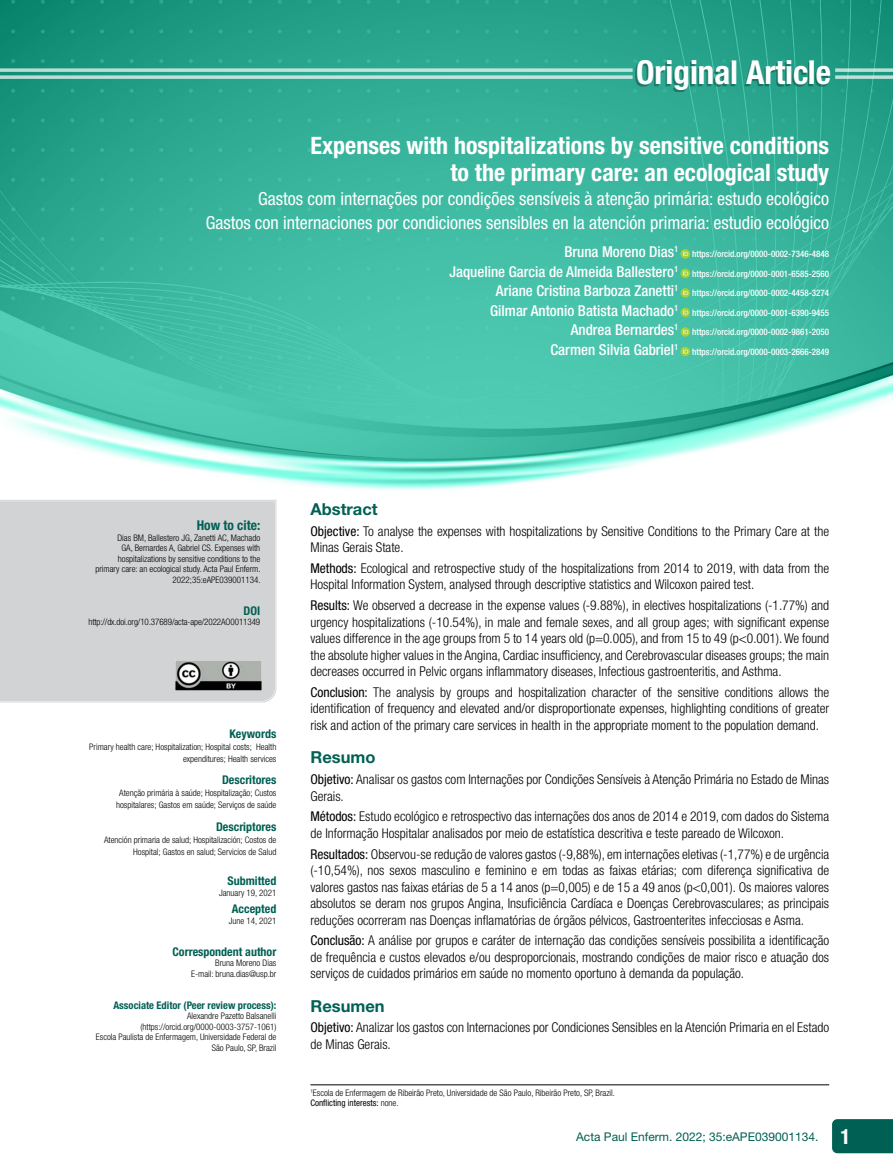
<style>
.page{position:relative;width:893px;height:1170px;background:#fff}
.page>*{position:absolute;margin:0;border:0;box-sizing:border-box;transform-origin:0 0}
.t1{font:700 condensed 33px "Helvetica Neue LT Std";color:#fff}
.t2{font:700 condensed 24px/27px "Helvetica Neue LT Std";color:#fff;text-align:right}
.t3{font:condensed 18px/24px "Helvetica Neue LT Std";color:#fff;text-align:right}
.t4{font:700 16.5px "Helvetica Neue LT Std";color:#006053}
.t5{font:500 condensed 15px "Helvetica Neue LT Std";color:#fff}
.t6{font:300 condensed 13.5px/16.5px "Helvetica Neue LT Std";color:#000}
.t7{font:700 condensed 13.5px "Helvetica Neue LT Std";color:#006053}
.t8{font:700 condensed 12px "Helvetica Neue LT Std";color:#006053}
.t9{font:12px "Helvetica Neue LT Std";color:#006053}
.t10{font:700 condensed 10.5px "Helvetica Neue LT Std";color:#006053}
.t11{font:300 condensed 9px/10.5px "Helvetica Neue LT Std";color:#000;text-align:right}
.t12{font:500 condensed 9px "Helvetica Neue LT Std";color:#fff}
.s1{font-weight:400}
.s2{font-weight:700;font-stretch:condensed;font-size:21px;color:#fff}
</style>
<div class="page">
<div style="left:832px;top:1119px;width:61px;height:34px;background:#006053"></div>
<img style="left:0;top:0;width:893px;height:490px">
<svg style="left:835px;top:75px;width:58px;height:4px"></svg>
<svg style="left:835px;top:68px;width:58px;height:4px"></svg>
<svg style="left:0;top:500px;width:277px;height:203px;background:#e1e3e3"></svg>
<div style="left:0;top:501px;width:275px;height:199px;background:#d1d3d4"></div>
<img style="left:175px;top:660px;width:86px;height:30px">
<svg style="left:680px;top:249px;width:10px;height:10px"></svg>
<svg style="left:683px;top:251px;width:5px;height:5px"></svg>
<svg style="left:680px;top:269px;width:10px;height:9px"></svg>
<svg style="left:683px;top:270px;width:5px;height:5px"></svg>
<svg style="left:680px;top:288px;width:10px;height:10px"></svg>
<svg style="left:683px;top:290px;width:5px;height:5px"></svg>
<svg style="left:680px;top:308px;width:10px;height:9px"></svg>
<svg style="left:683px;top:309px;width:5px;height:5px"></svg>
<svg style="left:680px;top:327px;width:10px;height:10px"></svg>
<svg style="left:683px;top:329px;width:5px;height:5px"></svg>
<svg style="left:680px;top:347px;width:10px;height:9px"></svg>
<svg style="left:683px;top:348px;width:5px;height:5px"></svg>
<hr style="left:310px;top:1084px;width:519px;height:1px;background:#000">
<div style="left:635px;top:62px;width:193px;height:30px;background:#000;opacity:.3"></div>
<svg style="left:0;top:75px;width:633px;height:4px;background:#aadad1"></svg>
<svg style="left:0;top:68px;width:633px;height:4px;background:#aadad1"></svg>
<h1 class="t1" style="left:636px;top:52px;width:196px">Original Article</h1>
<h2 class="t2" style="left:311px;top:132px;width:520px">Expenses with hospitalizations by sensitive conditions to the primary care: an ecological study</h2>
<h3 class="t3" style="left:206px;top:187px;width:625px">Gastos com internações por condições sensíveis à atenção primária: estudo ecológico<br>Gastos con internaciones por condiciones sensibles en la atención primaria: estudio ecológico</h3>
<p class="t5" style="left:564px;top:243px;width:116px">Bruna Moreno Dias<sup>1</sup></p>
<p class="t12" style="left:692px;top:248px;width:138px">https://orcid.org/0000-0002-7346-4848</p>
<p class="t5" style="left:449px;top:262px;width:230px">Jaqueline Garcia de Almeida Ballestero<sup>1</sup></p>
<p class="t12" style="left:692px;top:268px;width:138px">https://orcid.org/0000-0001-6585-2560</p>
<p class="t5" style="left:496px;top:282px;width:184px">Ariane Cristina Barboza Zanetti<sup>1</sup></p>
<p class="t12" style="left:692px;top:287px;width:138px">https://orcid.org/0000-0002-4458-3274</p>
<p class="t5" style="left:490px;top:301px;width:190px">Gilmar Antonio Batista Machado<sup>1</sup></p>
<p class="t12" style="left:692px;top:307px;width:138px">https://orcid.org/0000-0001-6390-9455</p>
<p class="t5" style="left:571px;top:321px;width:109px">Andrea Bernardes<sup>1</sup></p>
<p class="t12" style="left:692px;top:326px;width:138px">https://orcid.org/0000-0002-9861-2050</p>
<p class="t5" style="left:550px;top:340px;width:129px">Carmen Silvia Gabriel<sup>1</sup></p>
<p class="t12" style="left:692px;top:346px;width:138px">https://orcid.org/0000-0003-2666-2849</p>
<p class="t7" style="left:197px;top:517px;width:65px">How to cite:</p>
<p class="t11" style="left:95px;top:532px;width:167px">Dias BM, Ballestero JG, Zanetti AC, Machado<br>GA, Bernardes A, Gabriel CS. Expenses with hospitalizations by sensitive conditions to the primary care: an ecological study. Acta Paul Enferm.<br>2022;35:eAPE039001134.</p>
<p class="t8" style="left:244px;top:603px;width:18px">DOI</p>
<p class="t11" style="left:88px;top:617px;width:173px">http://dx.doi.org/10.37689/acta-ape/2022AO0011349</p>
<p class="t8" style="left:230px;top:726px;width:48px">Keywords</p>
<p class="t11" style="left:89px;top:740px;width:189px;line-height:12px">Primary health care; Hospitalization; Hospital costs; Health expenditures; Health services</p>
<p class="t8" style="left:222px;top:772px;width:56px">Descritores</p>
<p class="t11" style="left:116px;top:787px;width:162px;line-height:12px;text-align:center">Atenção primária à saúde; Hospitalização; Custos hospitalares; Gastos em saúde; Serviços de saúde</p>
<p class="t8" style="left:216px;top:819px;width:62px">Descriptores</p>
<p class="t11" style="left:104px;top:833px;width:174px;line-height:12px">Atención primaria de salud; Hospitalización; Costos de<br>Hospital; Gastos en salud; Servicios de Salud</p>
<p class="t8" style="left:228px;top:873px;width:50px">Submitted</p>
<p class="t11" style="left:219px;top:887px;width:59px">January 19, 2021</p>
<p class="t8" style="left:232px;top:901px;width:46px">Accepted</p>
<p class="t11" style="left:229px;top:915px;width:49px">June 14, 2021</p>
<p class="t8" style="left:172px;top:944px;width:105px">Correspondent author</p>
<p class="t11" style="left:191px;top:957px;width:87px">Bruna Moreno Dias<br>E-mail: bruna.dias@usp.br</p>
<p class="t10" style="left:113px;top:998px;width:164px">Associate Editor (Peer review process):</p>
<p class="t11" style="left:96px;top:1010px;width:182px">Alexandre Pazetto Balsanelli (https://orcid.org/0000-0003-3757-1061)<br>Escola Paulista de Enfermagem, Universidade Federal de São Paulo, SP, Brazil</p>
<p class="t4" style="left:310px;top:498px;width:69px">Abstract</p>
<p class="t6" style="left:310px;top:522px;width:520px"><span class="s1">Objective:</span> To analyse the expenses with hospitalizations by Sensitive Conditions to the Primary Care at the<br>Minas Gerais State.</p>
<p class="t6" style="left:310px;top:559px;width:520px"><span class="s1">Methods:</span> Ecological and retrospective study of the hospitalizations from 2014 to 2019, with data from the<br>Hospital Information System, analysed through descriptive statistics and Wilcoxon paired test.</p>
<p class="t6" style="left:310px;top:597px;width:520px;text-align:justify"><span class="s1">Results:</span> We observed a decrease in the expense values (-9.88%), in electives hospitalizations (-1.77%) and urgency hospitalizations (-10.54%), in male and female sexes, and all group ages; with significant expense values difference in the age groups from 5 to 14 years old (p=0.005), and from 15 to 49 (p&lt;0.001). We found the absolute higher values in the Angina, Cardiac insufficiency, and Cerebrovascular diseases groups; the main decreases occurred in Pelvic organs inflammatory diseases, Infectious gastroenteritis, and Asthma.</p>
<p class="t6" style="left:310px;top:683px;width:520px;text-align:justify"><span class="s1">Conclusion:</span> The analysis by groups and hospitalization character of the sensitive conditions allows the identification of frequency and elevated and/or disproportionate expenses, highlighting conditions of greater risk and action of the primary care services in health in the appropriate moment to the population demand.</p>
<p class="t4" style="left:310px;top:747px;width:67px">Resumo</p>
<p class="t6" style="left:310px;top:770px;width:520px"><span class="s1">Objetivo:</span> Analisar os gastos com Internações por Condições Sensíveis à Atenção Primária no Estado de Minas<br>Gerais.</p>
<p class="t6" style="left:310px;top:808px;width:520px"><span class="s1">Métodos:</span> Estudo ecológico e retrospectivo das internações dos anos de 2014 e 2019, com dados do Sistema de Informação Hospitalar analisados por meio de estatística descritiva e teste pareado de Wilcoxon.</p>
<p class="t6" style="left:310px;top:845px;width:520px;text-align:justify"><span class="s1">Resultados:</span> Observou-se redução de valores gastos (-9,88%), em internações eletivas (-1,77%) e de urgência (-10,54%), nos sexos masculino e feminino e em todas as faixas etárias; com diferença significativa de valores gastos nas faixas etárias de 5 a 14 anos (p=0,005) e de 15 a 49 anos (p&lt;0,001). Os maiores valores absolutos se deram nos grupos Angina, Insuficiência Cardíaca e Doenças Cerebrovasculares; as principais reduções ocorreram nas Doenças inflamatórias de órgãos pélvicos, Gastroenterites infecciosas e Asma.</p>
<p class="t6" style="left:310px;top:932px;width:520px;text-align:justify"><span class="s1">Conclusão:</span> A análise por grupos e caráter de internação das condições sensíveis possibilita a identificação de frequência e custos elevados e/ou desproporcionais, mostrando condições de maior risco e atuação dos serviços de cuidados primários em saúde no momento oportuno à demanda da população.</p>
<p class="t4" style="left:310px;top:995px;width:76px">Resumen</p>
<p class="t6" style="left:310px;top:1019px;width:520px"><span class="s1">Objetivo:</span> Analizar los gastos con Internaciones por Condiciones Sensibles en la Atención Primaria en el Estado de Minas Gerais.</p>
<p class="t11" style="left:310px;top:1086px;width:306px;text-align:left"><sup>1</sup>Escola de Enfermagem de Ribeirão Preto, Universidade de São Paulo, Ribeirão Preto, SP, Brazil.<br><span class="s1">Conflicting interests:</span> none.</p>
<p class="t9" style="left:576px;top:1129px;width:276px">Acta Paul Enferm. 2022; 35:eAPE039001134. <span class="s2">1</span></p>
</div>
